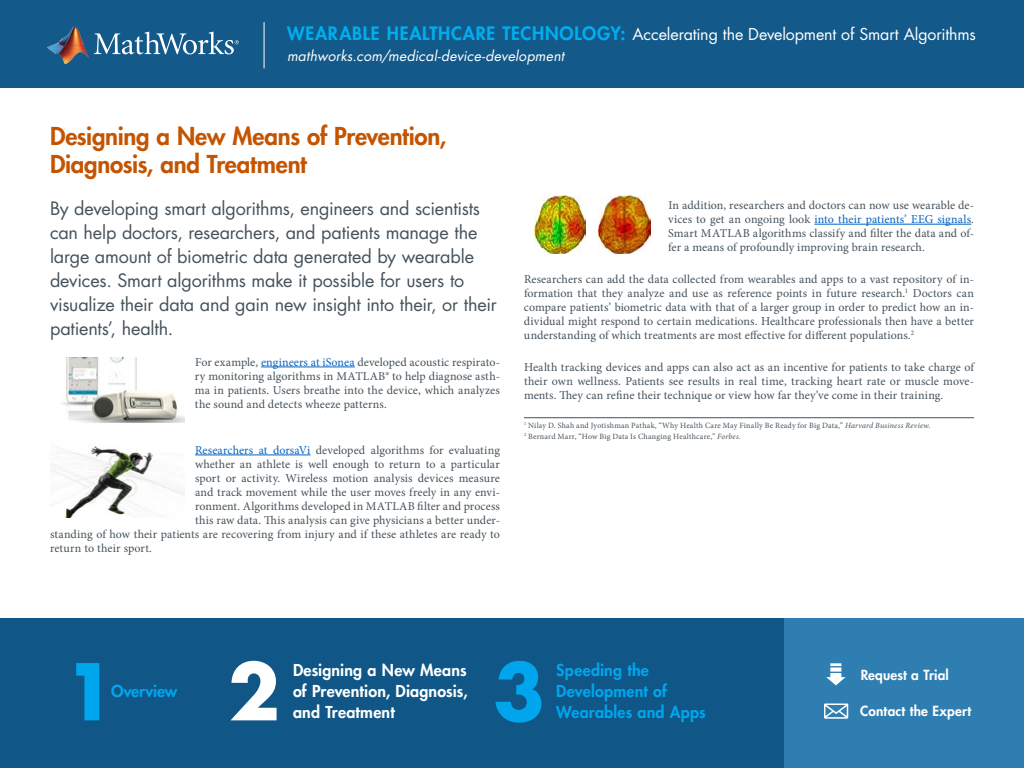
<style>
.page{position:relative;width:1024px;height:768px;background:#fff}
.page>*{position:absolute;margin:0;border:0;box-sizing:border-box;transform-origin:0 0}
.t1{font:700 76px "Futura Std";color:#00a6ed}
.t2{font:700 76px "Futura Std";color:#fff}
.t3{font:800 24px/28px "Futura Std";letter-spacing:-.015em;color:#c45400}
.t4{font:18px/24px "Futura Std";letter-spacing:-.01em;color:#45525b}
.t5{font:16px "Futura Std";letter-spacing:-.01em;color:#fff}
.t6{font:800 16px/21px "Futura Std";letter-spacing:.01em;color:#fff;text-align:justify}
.t7{font:800 16px/21px "Futura Std";letter-spacing:.015em;color:#00a6ed}
.t8{font:800 16px "Futura Std";letter-spacing:-.005em;color:#00a6ed}
.t9{font:italic 14px "Futura Std";letter-spacing:.015em;color:#fff}
.t10{font:800 13.6px "Futura Std";letter-spacing:.015em;color:#fff}
.t11{font:12px/14px "Minion Pro";letter-spacing:.01em;color:#45525b;text-align:justify}
.t12{font:8px/11px "Minion Pro";letter-spacing:.02em;color:#45525b}
.s1{font-weight:800;font-size:18px;color:#00aeef}
.s2{color:#0563c1}
.s3{font-style:italic}
</style>
<div class="page">
<div style="left:0;top:0;width:1024px;height:88px;background:#13598a"></div>
<div style="left:0;top:618px;width:1024px;height:150px;background:#105687"></div>
<div style="left:784px;top:618px;width:240px;height:150px;background:#2f7eb2"></div>
<svg style="left:826px;top:663px;width:20px;height:22px"></svg>
<svg style="left:824px;top:704px;width:24px;height:15px"></svg>
<hr style="left:261px;top:367px;width:94px;height:1px;background:#0563c1">
<hr style="left:195px;top:455px;width:116px;height:1px;background:#0563c1">
<img style="left:61px;top:358px;width:124px;height:64px">
<img style="left:50px;top:446px;width:135px;height:72px">
<img style="left:57px;top:26px;width:27px;height:19px">
<svg style="left:47px;top:43px;width:10px;height:11px"></svg>
<img style="left:57px;top:45px;width:32px;height:19px">
<svg style="left:94px;top:32px;width:145px;height:22px"></svg>
<hr style="left:264px;top:22px;width:1px;height:46px;background:#fff">
<hr style="left:814px;top:224px;width:157px;height:1px;background:#0563c1">
<hr style="left:524px;top:417px;width:450px;height:1px;background:#45525b">
<img style="left:534px;top:196px;width:52px;height:58px">
<img style="left:599px;top:196px;width:51px;height:58px">
<h3 class="t5" style="left:287px;top:24px;width:690px"><span class="s1">WEARABLE HEALTHCARE TECHNOLOGY:</span> Accelerating the Development of Smart Algorithms</h3>
<p class="t9" style="left:287px;top:47px;width:279px">mathworks.com/medical-device-development</p>
<h2 class="t3" style="left:50px;top:122px;width:398px">Designing a New Means of Prevention,<br>Diagnosis, and Treatment</h2>
<p class="t4" style="left:50px;top:196px;width:448px">By developing smart algorithms, engineers and scientists can help doctors, researchers, and patients manage the large amount of biometric data generated by wearable devices. Smart algorithms make it possible for users to visualize their data and gain new insight into their, or their patients’, health.</p>
<p class="t11" style="left:195px;top:355px;width:307px">For example, <span class="s2">engineers at iSonea</span> developed acoustic respirato&shy;ry monitoring algorithms in MATLAB® to help diagnose asth&shy;ma in patients. Users breathe into the device, which analyzes the sound and detects wheeze patterns.</p>
<p class="t11" style="left:195px;top:443px;width:306px"><span class="s2">Researchers at dorsaVi</span> developed algorithms for evaluating</p>
<p class="t11" style="left:195px;top:457px;width:306px">whether an athlete is well enough to return to a particular</p>
<p class="t11" style="left:195px;top:471px;width:306px">sport or activity. Wireless motion analysis devices measure</p>
<p class="t11" style="left:195px;top:485px;width:307px">and track movement while the user moves freely in any envi-</p>
<p class="t11" style="left:195px;top:499px;width:307px">ronment. Algorithms developed in MATLAB filter and process</p>
<p class="t11" style="left:195px;top:513px;width:307px">this raw data. This analysis can give physicians a better under-</p>
<p class="t11" style="left:50px;top:527px;width:452px">standing of how their patients are recovering from injury and if these athletes are ready to</p>
<p class="t11" style="left:50px;top:541px;width:104px">return to their sport.</p>
<p class="t11" style="left:668px;top:198px;width:307px">In addition, researchers and doctors can now use wearable de&shy;vices to get an ongoing look <span class="s2">into their patients’ EEG signals</span>.<br>Smart MATLAB algorithms classify and filter the data and of&shy;fer a means of profoundly improving brain research.</p>
<p class="t11" style="left:524px;top:272px;width:452px">Researchers can add the data collected from wearables and apps to a vast repository of in&shy;formation that they analyze and use as reference points in future research.<sup>1</sup> Doctors can compare patients’ biometric data with that of a larger group in order to predict how an in&shy;dividual might respond to certain medications. Healthcare professionals then have a better understanding of which treatments are most effective for different populations.<sup>2</sup></p>
<p class="t11" style="left:524px;top:360px;width:452px">Health tracking devices and apps can also act as an incentive for patients to take charge of their own wellness. Patients see results in real time, tracking heart rate or muscle move&shy;ments. They can refine their technique or view how far they’ve come in their training.</p>
<p class="t12" style="left:524px;top:420px;width:408px"><sup>1</sup> Nilay D. Shah and Jyotishman Pathak, “Why Health Care May Finally Be Ready for Big Data,” <span class="s3">Harvard Business Review</span>.<br><sup>2</sup> Bernard Marr, “How Big Data Is Changing Healthcare,” <span class="s3">Forbes</span>.</p>
<h1 class="t1" style="left:64px;top:641px;width:54px">1</h1>
<h3 class="t8" style="left:111px;top:681px;width:68px">Overview</h3>
<h1 class="t2" style="left:228px;top:641px;width:54px">2</h1>
<h3 class="t6" style="left:293px;top:660px;width:176px">Designing a New Means of Prevention, Diagnosis, and Treatment</h3>
<h1 class="t1" style="left:493px;top:641px;width:54px">3</h1>
<h3 class="t7" style="left:556px;top:660px;width:151px">Speeding the<br>Development of<br>Wearables and Apps</h3>
<p class="t10" style="left:861px;top:666px;width:90px">Request a Trial</p>
<p class="t10" style="left:860px;top:702px;width:112px">Contact the Expert</p>
</div>
